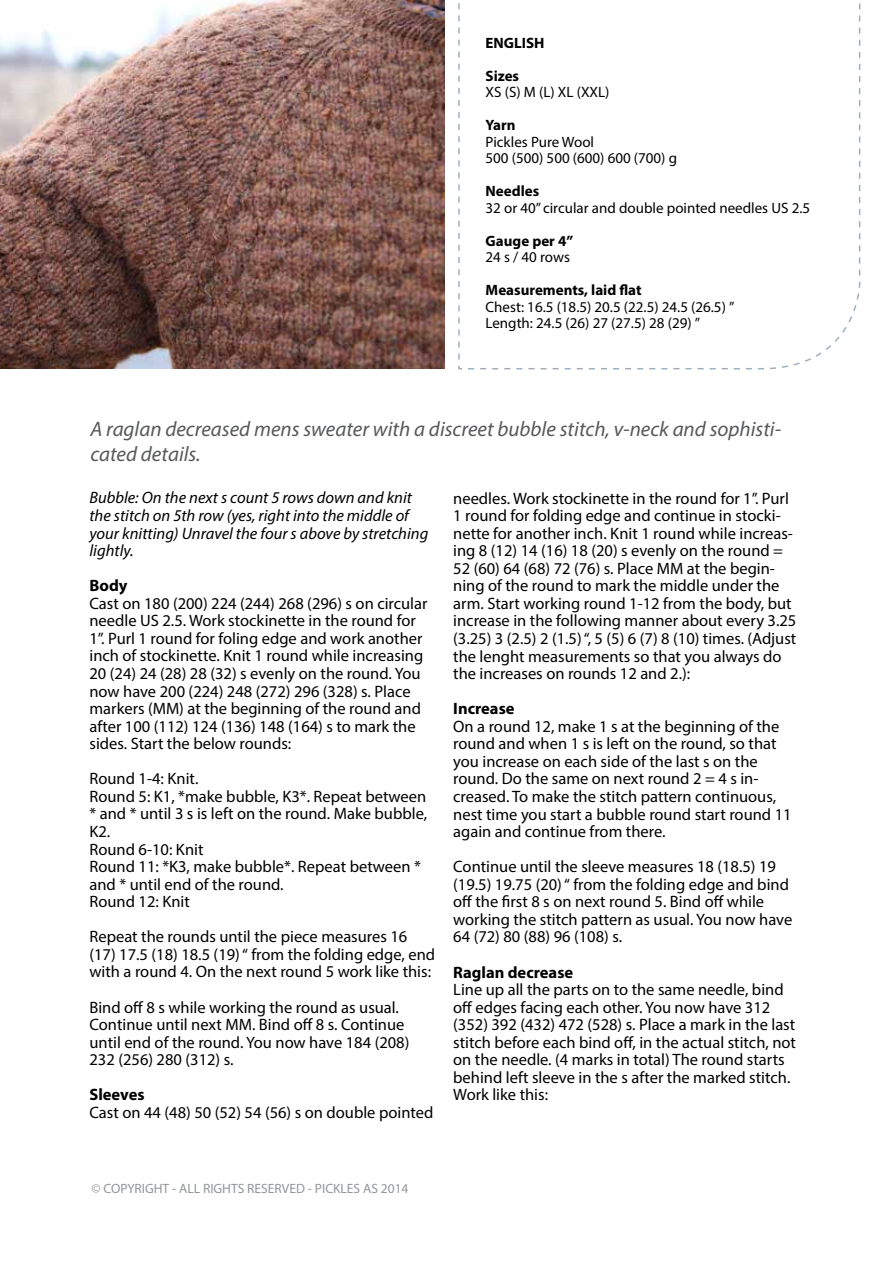
<style>
.page{position:relative;width:893px;height:1263px;background:#fff}
.page>*{position:absolute;margin:0;border:0;box-sizing:border-box;transform-origin:0 0}
.t1{font:italic 21px/25.2px "Myriad Pro";color:#58595b}
.t2{font:16.5px/17.5px "Myriad Pro";color:#000}
.t3{font:italic 16.5px/17.5px "Myriad Pro";color:#000}
.t4{font:700 16.5px "Myriad Pro";color:#000}
.t5{font:15px/16.5px "Myriad Pro";color:#000}
.t6{font:700 15px "Myriad Pro";color:#000}
.t7{font:13.5px "Myriad Pro";color:#939598}
</style>
<div class="page">
<img style="left:0;top:0;width:444px;height:368px">
<svg style="left:458px;top:3px;width:403px;height:367px"></svg>
<p class="t6" style="left:486px;top:33px;width:60px">ENGLISH</p>
<p class="t6" style="left:486px;top:66px;width:35px">Sizes</p>
<p class="t5" style="left:486px;top:84px;width:125px">XS (S) M (L) XL (XXL)</p>
<p class="t6" style="left:486px;top:115px;width:32px">Yarn</p>
<p class="t5" style="left:486px;top:133px;width:193px">Pickles Pure Wool<br>500 (500) 500 (600) 600 (700) g</p>
<p class="t6" style="left:486px;top:181px;width:55px">Needles</p>
<p class="t5" style="left:486px;top:199px;width:326px">32 or 40” circular and double pointed needles US 2.5</p>
<p class="t6" style="left:486px;top:231px;width:89px">Gauge per 4”</p>
<p class="t5" style="left:486px;top:249px;width:86px">24 s / 40 rows</p>
<p class="t6" style="left:486px;top:280px;width:157px">Measurements, laid flat</p>
<p class="t5" style="left:486px;top:298px;width:250px">Chest: 16.5 (18.5) 20.5 (22.5) 24.5 (26.5) ”<br>Length: 24.5 (26) 27 (27.5) 28 (29) ”</p>
<p class="t1" style="left:91px;top:416px;width:692px">A raglan decreased mens sweater with a discreet bubble stitch, v-neck and sophisti&shy;cated details.</p>
<p class="t3" style="left:89px;top:489px;width:340px">Bubble: On the next s count 5 rows down and knit the stitch on 5th row (yes, right into the middle of your knitting) Unravel the four s above by stretching lightly.</p>
<p class="t4" style="left:89px;top:575px;width:40px">Body</p>
<p class="t2" style="left:89px;top:594px;width:340px">Cast on 180 (200) 224 (244) 268 (296) s on circular needle US 2.5. Work stockinette in the round for 1”. Purl 1 round for foling edge and work another inch of stockinette. Knit 1 round while increasing 20 (24) 24 (28) 28 (32) s evenly on the round. You now have 200 (224) 248 (272) 296 (328) s. Place markers (MM) at the beginning of the round and after 100 (112) 124 (136) 148 (164) s to mark the sides. Start the below rounds:</p>
<p class="t2" style="left:89px;top:770px;width:339px">Round 1-4: Knit.<br>Round 5: K1, *make bubble, K3*. Repeat between * and * until 3 s is left on the round. Make bubble,<br>K2.<br>Round 6-10: Knit<br>Round 11: *K3, make bubble*. Repeat between * and * until end of the round.<br>Round 12: Knit</p>
<p class="t2" style="left:89px;top:928px;width:347px">Repeat the rounds until the piece measures 16 (17) 17.5 (18) 18.5 (19) “ from the folding edge, end with a round 4. On the next round 5 work like this:</p>
<p class="t2" style="left:89px;top:998px;width:321px">Bind off 8 s while working the round as usual.<br>Continue until next MM. Bind off 8 s. Continue until end of the round. You now have 184 (208)<br>232 (256) 280 (312) s.</p>
<p class="t4" style="left:89px;top:1084px;width:57px">Sleeves</p>
<p class="t2" style="left:89px;top:1103px;width:345px">Cast on 44 (48) 50 (52) 54 (56) s on double pointed</p>
<p class="t2" style="left:453px;top:489px;width:345px">needles. Work stockinette in the round for 1”. Purl 1 round for folding edge and continue in stocki&shy;nette for another inch. Knit 1 round while increas&shy;ing 8 (12) 14 (16) 18 (20) s evenly on the round = 52 (60) 64 (68) 72 (76) s. Place MM at the begin&shy;ning of the round to mark the middle under the arm. Start working round 1-12 from the body, but increase in the following manner about every 3.25 (3.25) 3 (2.5) 2 (1.5) “, 5 (5) 6 (7) 8 (10) times. (Adjust the lenght measurements so that you always do the increases on rounds 12 and 2.):</p>
<p class="t4" style="left:453px;top:698px;width:63px">Increase</p>
<p class="t2" style="left:453px;top:717px;width:340px">On a round 12, make 1 s at the beginning of the round and when 1 s is left on the round, so that you increase on each side of the last s on the round. Do the same on next round 2 = 4 s in&shy;creased. To make the stitch pattern continuous, nest time you start a bubble round start round 11 again and continue from there.</p>
<p class="t2" style="left:453px;top:858px;width:341px">Continue until the sleeve measures 18 (18.5) 19 (19.5) 19.75 (20) “ from the folding edge and bind off the first 8 s on next round 5. Bind off while working the stitch pattern as usual. You now have 64 (72) 80 (88) 96 (108) s.</p>
<p class="t4" style="left:453px;top:961px;width:121px">Raglan decrease</p>
<p class="t2" style="left:453px;top:980px;width:344px">Line up all the parts on to the same needle, bind off edges facing each other. You now have 312 (352) 392 (432) 472 (528) s. Place a mark in the last stitch before each bind off, in the actual stitch, not on the needle. (4 marks in total) The round starts behind left sleeve in the s after the marked stitch.<br>Work like this:</p>
<p class="t7" style="left:92px;top:1180px;width:319px">© COPYRIGHT - ALL RIGHTS RESERVED - PICKLES AS 2014</p>
</div>
